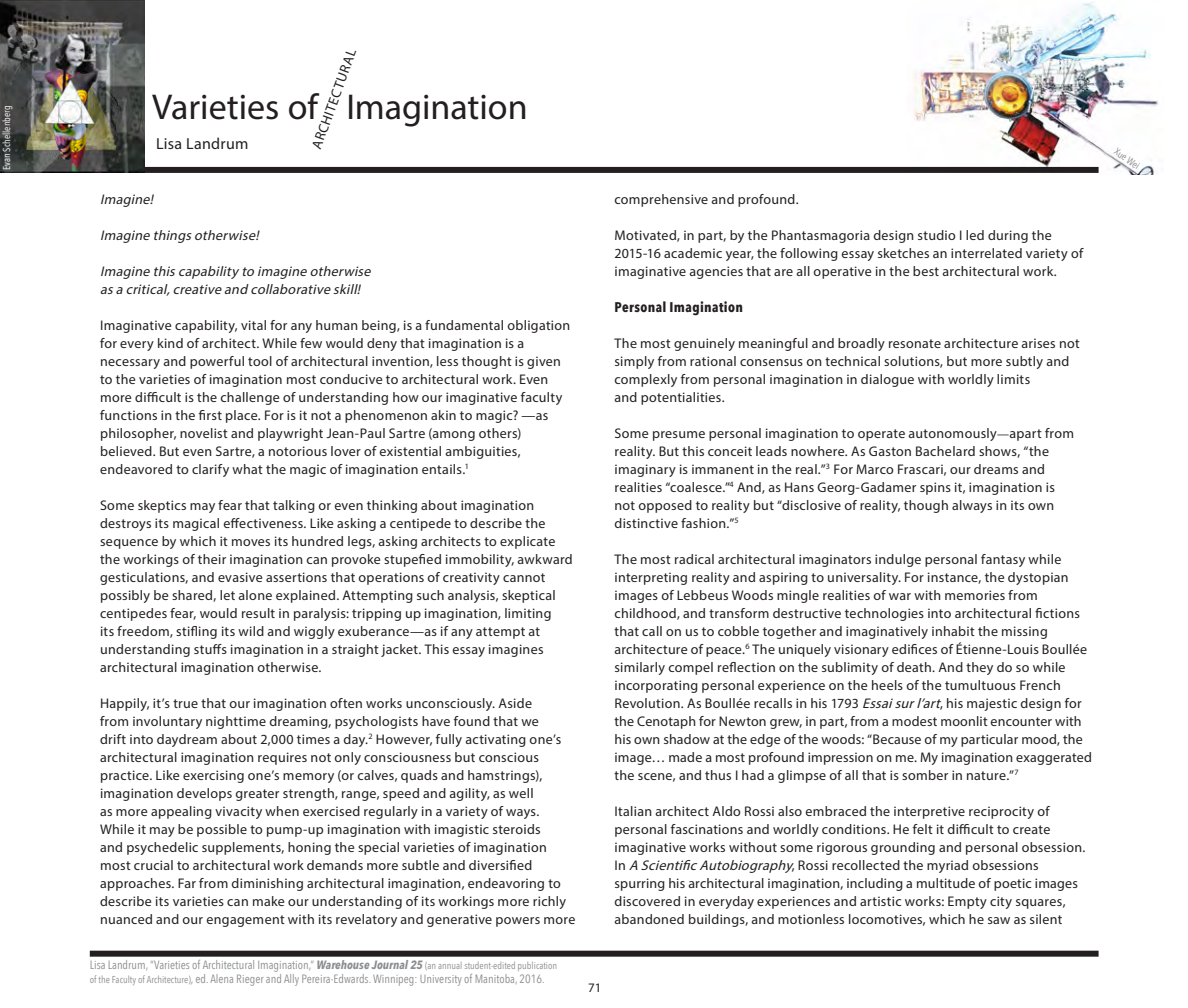
<style>
.page{position:relative;width:1188px;height:1008px;background:#fff}
.page>*{position:absolute;margin:0;border:0;box-sizing:border-box;transform-origin:0 0}
.t1{font:36px "Myriad Pro";color:#231f20}
.t2{font:16px "Myriad Pro";letter-spacing:.015em;color:#231f20}
.t3{font:14px/18px "Myriad Pro";letter-spacing:.02em;color:#231f20}
.t4{font:italic 14px "Myriad Pro";color:#231f20}
.t5{font:700 14px "Avenir Next Condensed";letter-spacing:.025em;color:#231f20}
.t6{font:13px "Myriad Pro";color:#231f20}
.t7{font:12px/14.4px "Avenir Next Condensed";color:#8b8d90}
.t8{font:10px "Avenir Next Condensed";color:#fff}
.t9{font:10px "Avenir Next Condensed";color:#8b8d90}
.s1{font-weight:700;font-style:italic}
.s2{font-size:10px}
.s3{font-size:12px}
.s4{font-style:italic}
</style>
<div class="page">
<img style="left:906px;top:2px;width:252px;height:172px">
<div style="left:90px;top:167px;width:1009px;height:6px;background:#231f20"></div>
<div style="left:90px;top:951px;width:1009px;height:6px;background:#231f20"></div>
<img style="left:0;top:0;width:144px;height:173px">
<p class="t8" style="left:-2px;top:170px;width:66px;rotate:-90deg">Evan Schellenberg</p>
<p class="t3" style="left:307px;top:145px;width:107px;rotate:-70deg">ARCHITECTURAL</p>
<p class="t1" style="left:152px;top:85px;width:377px">Varieties of Imagination</p>
<p class="t2" style="left:156px;top:133px;width:94px">Lisa Landrum</p>
<p class="t4" style="left:100px;top:190px;width:58px">Imagine!</p>
<p class="t4" style="left:100px;top:226px;width:164px">Imagine thingsotherwise!</p>
<p class="t4" style="left:100px;top:262px;width:276px">Imagine thiscapability to imagine otherwise</p>
<p class="t4" style="left:100px;top:280px;width:265px">asa critical,creative and collaborative skill!</p>
<p class="t3" style="left:100px;top:316px;width:472px">Imaginative capability, vital for any human being, is a fundamental obligation for every kind of architect. While few would deny that imagination is a necessary and powerful tool of architectural invention, less thought is given to the varieties of imagination most conducive to architectural work. Even more difficult is the challenge of understanding how our imaginative faculty functions in the first place. For is it not a phenomenon akin to magic? —as philosopher, novelist and playwright Jean-Paul Sartre (among others) believed. But even Sartre, a notorious lover of existential ambiguities, endeavored to clarify what the magic of imagination entails.<sup>1</sup></p>
<p class="t3" style="left:100px;top:496px;width:474px">Some skeptics may fear that talking or even thinking about imagination destroys its magical effectiveness. Like asking a centipede to describe the sequence by which it moves its hundred legs, asking architects to explicate the workings of their imagination can provoke stupefied immobility, awkward gesticulations, and evasive assertions that operations of creativity cannot possibly be shared, let alone explained. Attempting such analysis, skeptical centipedes fear, would result in paralysis: tripping up imagination, limiting<br>its freedom, stifling its wild and wiggly exuberance—as if any attempt at understanding stuffs imagination in a straight jacket. This essay imagines architectural imagination otherwise.</p>
<p class="t3" style="left:100px;top:694px;width:477px">Happily, it’s true that our imagination often works unconsciously. Aside<br>from involuntary nighttime dreaming, psychologists have found that we<br>drift into daydream about 2,000 times a day.<sup>2</sup> However, fully activating one’s architectural imagination requires not only consciousness but conscious practice. Like exercising one’s memory (or calves, quads and hamstrings), imagination develops greater strength, range, speed and agility, as well<br>as more appealing vivacity when exercised regularly in a variety of ways.<br>While it may be possible to pump-up imagination with imagistic steroids<br>and psychedelic supplements, honing the special varieties of imagination most crucial to architectural work demands more subtle and diversified approaches. Far from diminishing architectural imagination, endeavoring to describe its varieties can make our understanding of its workings more richly nuanced and our engagement with its revelatory and generative powers more</p>
<p class="t7" style="left:90px;top:957px;width:469px">Lisa Landrum, “Varieties of Architectural Imagination,” <span class="s1">Warehouse Journal 25</span> <span class="s2">(an annual student-edited publication of the Faculty of Architecture)</span>, ed. Alena Rieger and Ally Pereira-Edwards. Winnipeg: University of Manitoba, 2016.</p>
<p class="t6" style="left:588px;top:979px;width:15px">71</p>
<p class="t3" style="left:615px;top:190px;width:186px">comprehensive and profound.</p>
<p class="t3" style="left:615px;top:226px;width:470px">Motivated, in part, by the Phantasmagoria design studio I led during the<br>2015-16 academic year, the following essay sketches an interrelated variety of imaginative agencies that are all operative in the best architectural work.</p>
<p class="t5" style="left:615px;top:298px;width:130px">Personal Imagination</p>
<p class="t3" style="left:615px;top:334px;width:467px">The most genuinely meaningful and broadly resonate architecture arises not simply from rational consensus on technical solutions, but more subtly and complexly from personal imagination in dialogue with worldly limits</p>
<p class="t3" style="left:615px;top:388px;width:112px">and potentialities.</p>
<p class="t3" style="left:614px;top:424px;width:461px">Some presume personal imagination to operate autonomously<span class="s3">—</span>apart from reality. But this conceit leads nowhere. As Gaston Bachelard shows, “the imaginary is immanent in the real.”<sup>3</sup> For Marco Frascari, our dreams and realities “coalesce.”<sup>4</sup> And, as Hans Georg-Gadamer spins it, imagination is not opposed to reality but “disclosive of reality, though always in its own distinctive fashion.”<sup>5</sup></p>
<p class="t3" style="left:614px;top:550px;width:474px">The most radical architectural imaginators indulge personal fantasy while interpreting reality and aspiring to universality. For instance, the dystopian images of Lebbeus Woods mingle realities of war with memories from childhood, and transform destructive technologies into architectural fictions that call on us to cobble together and imaginatively inhabit the missing architecture of peace.<sup>6</sup> The uniquely visionary edifices of Étienne-Louis Boullée similarly compel reflection on the sublimity of death. And they do so while incorporating personal experience on the heels of the tumultuous French Revolution. As Boullée recalls in his 1793 <span class="s4">Essaisurl’art</span>, his majestic design for</p>
<p class="t3" style="left:615px;top:712px;width:470px">the Cenotaph for Newton grew, in part, from a modest moonlit encounter with his own shadow at the edge of the woods: “Because of my particular mood, the</p>
<p class="t3" style="left:615px;top:748px;width:479px">image… made a most profound impression on me. My imagination exaggerated the scene, and thus I had a glimpse of all that is somber in nature.”<sup>7</sup></p>
<p class="t3" style="left:614px;top:802px;width:472px">Italian architect Aldo Rossi also embraced the interpretive reciprocity of personal fascinations and worldly conditions. He felt it difficult to create imaginative works without some rigorous grounding and personal obsession.<br>In <span class="s4">A ScientificAutobiography</span>, Rossi recollected the myriad obsessions spurring his architectural imagination, including a multitude of poetic images discovered in everyday experiences and artistic works: Empty city squares, abandoned buildings, and motionless locomotives, which he saw as silent</p>
<p class="t9" style="left:1120px;top:143px;width:30px;rotate:35deg">Xue Wei</p>
</div>
